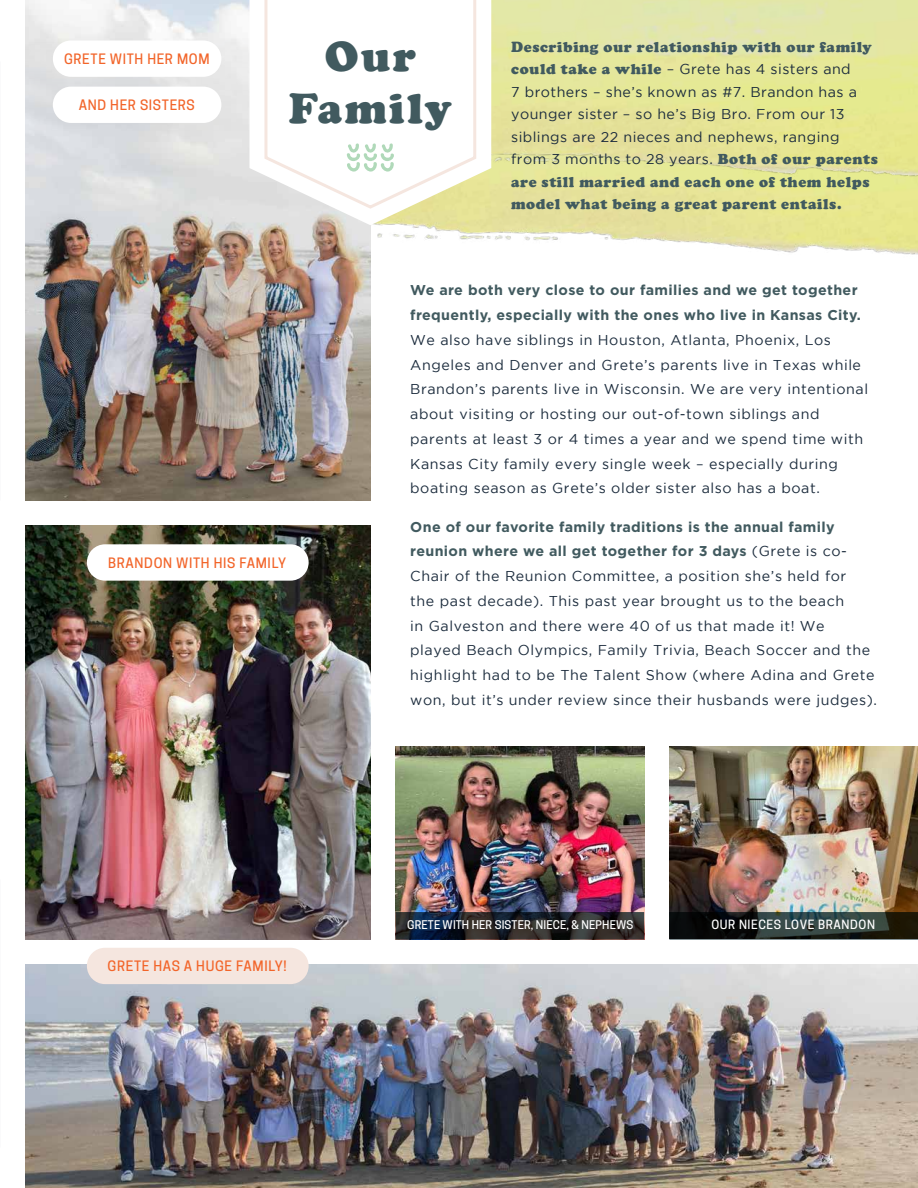
<style>
.page{position:relative;width:918px;height:1188px;background:#fff}
.page>*{position:absolute;margin:0;border:0;box-sizing:border-box;transform-origin:0 0}
.t1{font:900 43.5px/52.2px "Cooper";letter-spacing:.055em;color:#415a5f;text-align:center}
.t2{font:900 15px/22.5px "Cooper";letter-spacing:.04em;color:#415a5f}
.t3{font:14.25px/24.8px "Gotham";letter-spacing:.04em;color:#1c2c3d}
.t4{font:700 14.25px/24.8px "Gotham";letter-spacing:.025em;color:#415a5f}
.t5{font:500 13.5px "Cooper Hewitt";letter-spacing:.05em;color:#f2652a}
.t6{font:500 12px "Cooper Hewitt";letter-spacing:.05em;color:#fff}
.t7{font:500 11.25px "Cooper Hewitt";letter-spacing:.01em;color:#fff}
.s1{font-family:"Cooper";font-weight:900;font-size:15px;color:#415a5f}
.s2{font-weight:700;color:#415a5f}
</style>
<div class="page">
<img style="left:25px;top:0;width:224px;height:40px">
<img style="left:25px;top:40px;width:345px;height:460px">
<img style="left:25px;top:525px;width:345px;height:414px">
<img style="left:396px;top:747px;width:248px;height:165px">
<img style="left:669px;top:747px;width:249px;height:165px">
<hr style="left:0;top:615px;width:1px;height:264px;background:#415a5f">
<hr style="left:0;top:446px;width:1px;height:54px;background:#415a5f">
<img style="left:370px;top:187px;width:548px;height:79px">
<img style="left:491px;top:0;width:427px;height:187px">
<svg style="left:249px;top:0;width:242px;height:225px"></svg>
<svg style="left:262px;top:0;width:216px;height:210px"></svg>
<svg style="left:266px;top:0;width:209px;height:207px"></svg>
<img style="left:25px;top:964px;width:893px;height:224px">
<div style="left:53px;top:40px;width:168px;height:37px;background:#fff;border-radius:18px"></div>
<div style="left:87px;top:544px;width:222px;height:37px;background:#fff;border-radius:18px"></div>
<div style="left:87px;top:948px;width:222px;height:36px;background:#f5e6df;border-radius:18px"></div>
<div style="left:53px;top:87px;width:168px;height:36px;background:#fff;border-radius:18px"></div>
<svg style="left:396px;top:912px;width:248px;height:28px;background:#25272e"></svg>
<svg style="left:669px;top:912px;width:249px;height:28px;background:#222a27"></svg>
<p class="t5" style="left:64px;top:51px;width:147px">GRETE WITH HER MOM</p>
<p class="t5" style="left:79px;top:97px;width:118px">AND HER SISTERS</p>
<h1 class="t1" style="left:289px;top:30px;width:164px">Our<br>Family</h1>
<p class="t2" style="left:511px;top:35px;width:362px">Describing our relationship with our family</p>
<p class="t3" style="left:511px;top:58px;width:368px;line-height:22.5px"><span class="s1">could take a while</span> – Grete has 4 sisters and<br>7 brothers – she’s known as #7. Brandon has a younger sister – so he’s Big Bro. From our 13 siblings are 22 nieces and nephews, ranging from 3 months to 28 years. <span class="s1">Both of our parents</span></p>
<p class="t2" style="left:511px;top:170px;width:360px">are still married and each one of them helps model what being a great parent entails.</p>
<p class="t5" style="left:108px;top:555px;width:179px">BRANDON WITH HIS FAMILY</p>
<p class="t5" style="left:108px;top:958px;width:181px">GRETE HAS A HUGE FAMILY!</p>
<p class="t4" style="left:410px;top:278px;width:452px">We are both very close to our families and we get together frequently, especially with the ones who live in Kansas City.</p>
<p class="t3" style="left:410px;top:327px;width:459px">We also have siblings in Houston, Atlanta, Phoenix, Los Angeles and Denver and Grete’s parents live in Texas while Brandon’s parents live in Wisconsin. We are very intentional about visiting or hosting our out-of-town siblings and parents at least 3 or 4 times a year and we spend time with Kansas City family every single week – especially during boating season as Grete’s older sister also has a boat.</p>
<p class="t3" style="left:410px;top:514px;width:468px"><span class="s2">One of our favorite family traditions is the annual family reunion where we all get together for 3 days</span> (Grete is co-Chair of the Reunion Committee, a position she’s held for<br>the past decade). This past year brought us to the beach<br>in Galveston and there were 40 of us that made it! We played Beach Olympics, Family Trivia, Beach Soccer and the highlight had to be The Talent Show (where Adina and Grete won, but it’s under review since their husbands were judges).</p>
<p class="t7" style="left:407px;top:918px;width:228px">GRETE WITH HER SISTER, NIECE, &amp; NEPHEWS</p>
<p class="t6" style="left:711px;top:918px;width:165px">OUR NIECES LOVE BRANDON</p>
</div>
